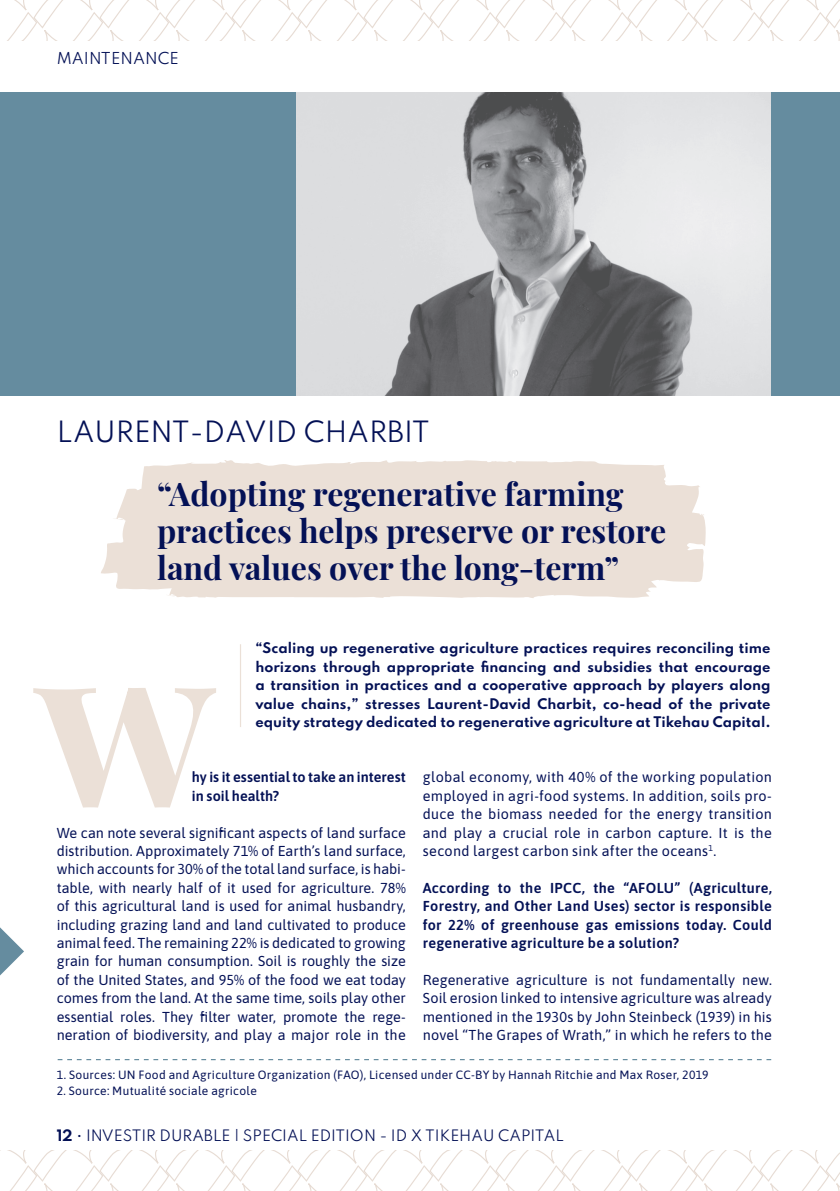
<style>
.page{position:relative;width:840px;height:1191px;background:#fff}
.page>*{position:absolute;margin:0;border:0;box-sizing:border-box;transform-origin:0 0}
.t1{font:700 32px/36.8px "Playfair Display";color:#041156}
.t2{font:100 26px "Spartan";color:#041156}
.t3{font:100 14.6px "Spartan";color:#041156}
.para_texte_courant_j{font:14.4px/18.4px "Asap";letter-spacing:.015em;color:#041156;text-align:justify}
.para_texte_courant_j-2{font:600 14.4px/18.4px "Asap";letter-spacing:.015em;color:#041156}
.t4{font:100 14px "Spartan";color:#041156}
.t5{font:100 13px/18.4px "Spartan";color:#041156;text-align:justify}
.t6{font:12px "Asap";letter-spacing:.025em;color:#041156}
</style>
<div class="page">
<svg style="left:0;top:927px;width:24px;height:48px"></svg>
<img style="left:295px;top:92px;width:476px;height:304px">
<div style="left:771px;top:92px;width:68px;height:304px;background:#658c9f"></div>
<svg style="left:0;top:1150px;width:839px;height:41px"></svg>
<svg style="left:58px;top:1059px;width:712px;height:1px"></svg>
<div style="left:0;top:92px;width:295px;height:304px;background:#658c9f"></div>
<hr style="left:240px;top:644px;width:1px;height:83px;background:#ebe0d7">
<svg style="left:101px;top:460px;width:604px;height:138px;background:#ece2da"></svg>
<svg style="left:33px;top:688px;width:183px;height:119px"></svg>
<svg style="left:7px;top:0;width:832px;height:41px"></svg>
<p class="t3" style="left:57px;top:48px;width:123px">MAINTENANCE</p>
<p class="t2" style="left:57px;top:412px;width:374px">LAURENT-DAVID CHARBIT</p>
<p class="t1" style="left:157px;top:473px;width:510px">“Adopting regenerative farming practices helps preserve or restore land values over the long-term”</p>
<p class="t5" style="left:255px;top:638px;width:516px">“Scaling up regenerative agriculture practices requires reconciling time horizons through appropriate financing and subsidies that encourage a transition in practices and a cooperative approach by players along value chains,” stresses Laurent-David Charbit, co-head of the private equity strategy dedicated to regenerative agriculture at Tikehau Capital.</p>
<p class="para_texte_courant_j-2" style="left:192px;top:767px;width:215px">hy is it essential to take an interest in soil health?</p>
<p class="para_texte_courant_j" style="left:57px;top:822px;width:350px">We can note several significant aspects of land surface distribution. Approximately 71% of Earth’s land surface, which accounts for 30% of the total land surface, is habi&shy;table, with nearly half of it used for agriculture. 78% of this agricultural land is used for animal husbandry, including grazing land and land cultivated to produce animal feed. The remaining 22% is dedicated to growing grain for human consumption. Soil is roughly the size of the United States, and 95% of the food we eat today comes from the land. At the same time, soils play other essential roles. They filter water, promote the rege&shy;neration of biodiversity, and play a major role in the</p>
<p class="para_texte_courant_j" style="left:422px;top:767px;width:350px">global economy, with 40% of the working population employed in agri-food systems. In addition, soils pro&shy;duce the biomass needed for the energy transition and play a crucial role in carbon capture. It is the second largest carbon sink after the oceans<sup>1</sup>.</p>
<p class="para_texte_courant_j-2" style="left:422px;top:877px;width:350px;text-align:justify">According to the IPCC, the “AFOLU” (Agriculture, Forestry, and Other Land Uses) sector is responsible for 22% of greenhouse gas emissions today. Could regenerative agriculture be a solution?</p>
<p class="para_texte_courant_j" style="left:422px;top:969px;width:350px">Regenerative agriculture is not fundamentally new.<br>Soil erosion linked to intensive agriculture was already mentioned in the 1930s by John Steinbeck (1939) in his novel “The Grapes of Wrath,” in which he refers to the</p>
<p class="t6" style="left:57px;top:1066px;width:653px">1. Sources: UN Food and Agriculture Organization (FAO), Licensed under CC-BY by Hannah Ritchie and Max Roser, 2019</p>
<p class="t6" style="left:57px;top:1082px;width:202px">2. Source: Mutualité sociale agricole</p>
<p class="t4" style="left:57px;top:1125px;width:508px">12 • INVESTIR DURABLE | SPECIAL EDITION - ID X TIKEHAU CAPITAL</p>
</div>
